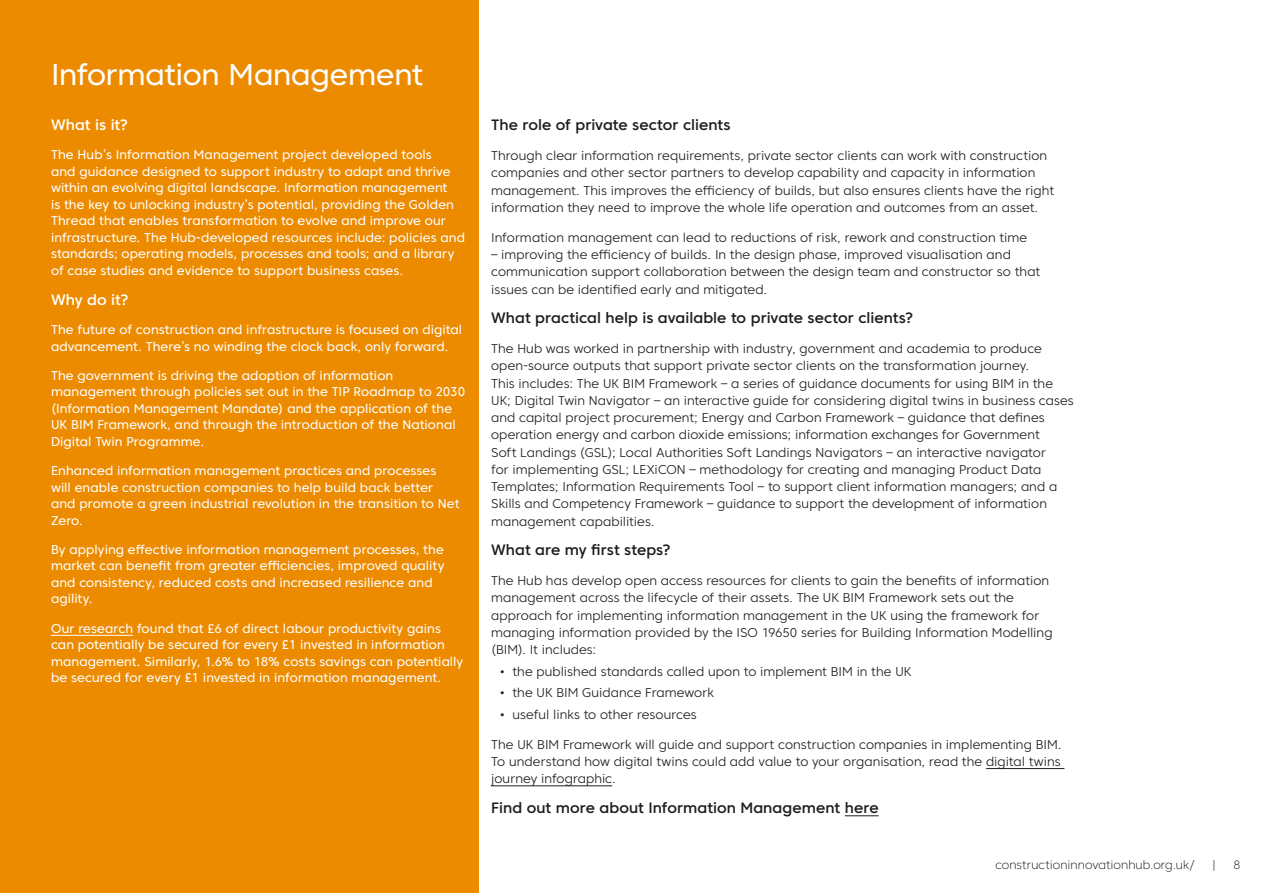
<style>
.page{position:relative;width:1263px;height:893px;background:#fff}
.page>*{position:absolute;margin:0;border:0;box-sizing:border-box;transform-origin:0 0}
.t1{font:30px "Core Sans C 45";letter-spacing:-.005em;color:#fff}
.t2{font:500 15px "Core Sans C 55";color:#1d1d1d}
.t3{font:500 15px "Core Sans C 55";color:#fff}
.t4{font:300 12.75px/17.2px "Core Sans C 35";letter-spacing:.005em;color:#1d1d1d}
.t5{font:12.75px/16.5px "Core Sans C 45";letter-spacing:.005em;color:#fff}
.t6{font:200 12px "Core Sans C 25";letter-spacing:.01em;color:#000}
</style>
<div class="page">
<div style="left:0;top:0;width:478px;height:893px;background:#ed8b00"></div>
<hr style="left:51px;top:635px;width:82px;height:1px;background:#fff">
<hr style="left:986px;top:768px;width:78px;height:1px;background:#1d1d1d">
<hr style="left:491px;top:785px;width:121px;height:1px;background:#1d1d1d">
<hr style="left:845px;top:815px;width:33px;height:1px;background:#1d1d1d">
<h1 class="t1" style="left:51px;top:56px;width:374px">Information Management</h1>
<p class="t3" style="left:51px;top:115px;width:79px">What is it?</p>
<p class="t5" style="left:51px;top:146px;width:415px">The Hub’s Information Management project developed tools<br>and guidance designed to support industry to adapt and thrive within an evolving digital landscape. Information management<br>is the key to unlocking industry’s potential, providing the Golden Thread that enables transformation to evolve and improve our infrastructure. The Hub-developed resources include: policies and standards; operating models, processes and tools; and a library of case studies and evidence to support business cases.</p>
<p class="t3" style="left:51px;top:290px;width:79px">Why do it?</p>
<p class="t5" style="left:51px;top:321px;width:413px">The future of construction and infrastructure is focused on digital advancement. There’s no winding the clock back, only forward.</p>
<p class="t5" style="left:51px;top:367px;width:416px">The government is driving the adoption of information management through policies set out in the TIP Roadmap to 2030 (Information Management Mandate) and the application of the UK BIM Framework, and through the introduction of the National Digital Twin Programme.</p>
<p class="t5" style="left:51px;top:462px;width:410px">Enhanced information management practices and processes<br>will enable construction companies to help build back better and promote a green industrial revolution in the transition to Net Zero.</p>
<p class="t5" style="left:51px;top:541px;width:395px">By applying effective information management processes, the market can benefit from greater efficiencies, improved quality and consistency, reduced costs and increased resilience and agility.</p>
<p class="t5" style="left:51px;top:620px;width:414px">Our research found that £6 of direct labour productivity gains can potentially be secured for every £1 invested in information management. Similarly, 1.6% to 18% costs savings can potentially be secured for every £1 invested in information management.</p>
<p class="t2" style="left:491px;top:115px;width:241px">The role of private sector clients</p>
<p class="t4" style="left:491px;top:147px;width:564px">Through clear information requirements, private sector clients can work with construction companies and other sector partners to develop capability and capacity in information management. This improves the efficiency of builds, but also ensures clients have the right information they need to improve the whole life operation and outcomes from an asset.</p>
<p class="t4" style="left:491px;top:229px;width:537px">Information management can lead to reductions of risk, rework and construction time</p>
<p class="t4" style="left:491px;top:246px;width:551px">– improving the efficiency of builds. In the design phase, improved visualisation and communication support collaboration between the design team and constructor so that issues can be identified early and mitigated.</p>
<p class="t2" style="left:491px;top:308px;width:424px">What practical help is available to private sector clients?</p>
<p class="t4" style="left:491px;top:340px;width:584px">The Hub was worked in partnership with industry, government and academia to produce open-source outputs that support private sector clients on the transformation journey.<br>This includes: The UK BIM Framework – a series of guidance documents for using BIM in the UK; Digital Twin Navigator – an interactive guide for considering digital twins in business cases and capital project procurement; Energy and Carbon Framework – guidance that defines operation energy and carbon dioxide emissions; information exchanges for Government<br>Soft Landings (GSL); Local Authorities Soft Landings Navigators – an interactive navigator<br>for implementing GSL; LEXiCON – methodology for creating and managing Product Data Templates; Information Requirements Tool – to support client information managers; and a Skills and Competency Framework – guidance to support the development of information management capabilities.</p>
<p class="t2" style="left:491px;top:540px;width:181px">What are my first steps?</p>
<p class="t4" style="left:491px;top:572px;width:563px">The Hub has develop open access resources for clients to gain the benefits of information management across the lifecycle of their assets. The UK BIM Framework sets out the approach for implementing information management in the UK using the framework for managing information provided by the ISO 19650 series for Building Information Modelling (BIM). It includes:</p>
<p class="t4" style="left:500px;top:662px;width:413px">• the published standards called upon to implement BIM in the UK</p>
<p class="t4" style="left:500px;top:684px;width:216px">• the UK BIM Guidance Framework</p>
<p class="t4" style="left:500px;top:705px;width:198px">• useful links to other resources</p>
<p class="t4" style="left:491px;top:735px;width:572px;text-align:justify">The UK BIM Framework will guide and support construction companies in implementing BIM.<br>To understand how digital twins could add value to your organisation, read the digital twins journey infographic.</p>
<p class="t2" style="left:491px;top:798px;width:389px">Find out more about Information Management here</p>
<p class="t6" style="left:995px;top:857px;width:201px">constructioninnovationhub.org.uk/</p>
<p class="t6" style="left:1212px;top:857px;width:5px">|</p>
<p class="t6" style="left:1233px;top:857px;width:8px">8</p>
</div>
